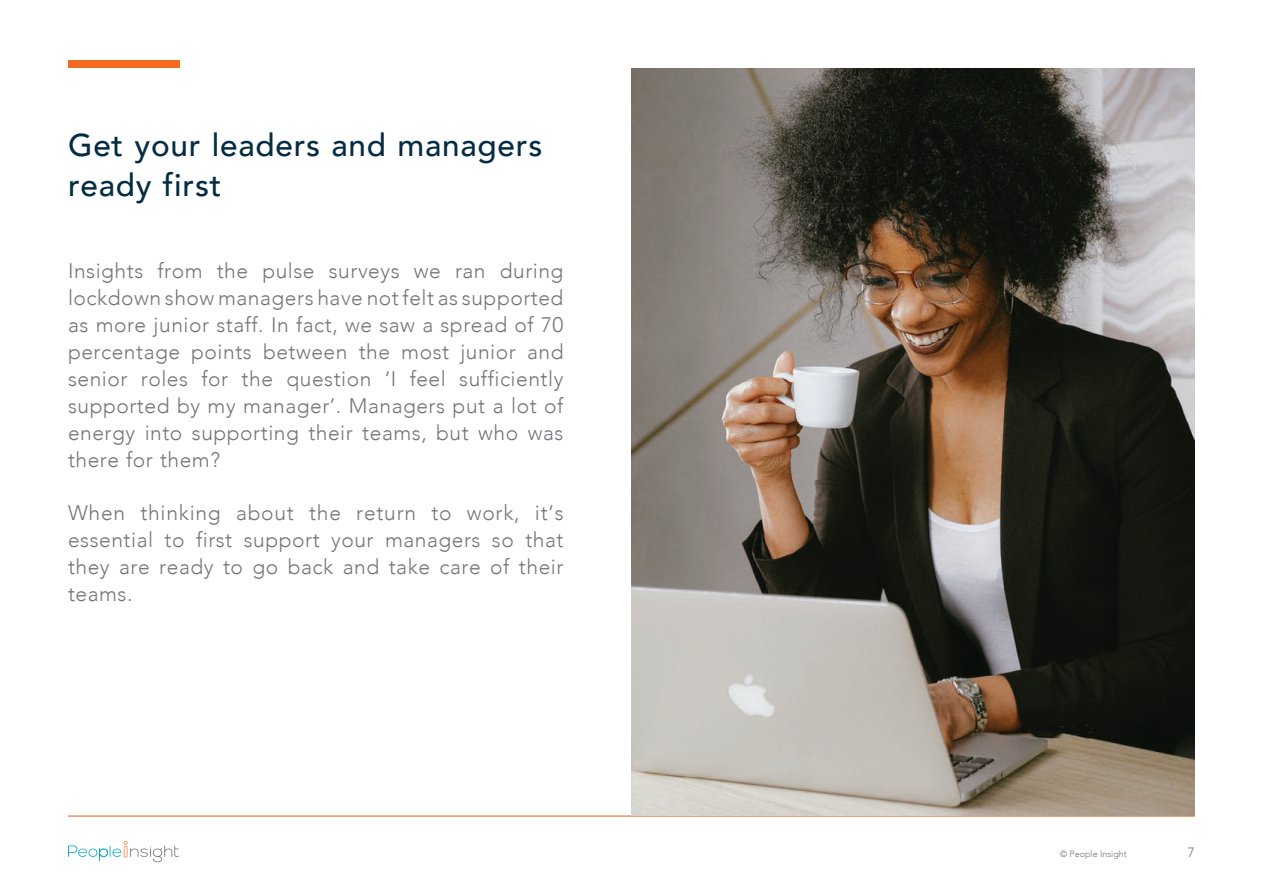
<style>
.page{position:relative;width:1263px;height:893px;background:#fff}
.page>*{position:absolute;margin:0;border:0;box-sizing:border-box;transform-origin:0 0}
.t1{font:500 31.5px/40.5px "Avenir";letter-spacing:.025em;color:#052c42}
.t2{font:300 21px/27px "Avenir";letter-spacing:.025em;color:#75757e;text-align:justify}
.t3{font:300 13.5px "Avenir";color:#75757e}
.t4{font:300 9px "Avenir";color:#75757e}
</style>
<div class="page">
<svg style="left:68px;top:841px;width:111px;height:21px"></svg>
<hr style="left:68px;top:815px;width:1127px;height:2px;background:#f36a23">
<div style="left:68px;top:60px;width:111px;height:8px;background:#f36a23"></div>
<img style="left:631px;top:68px;width:564px;height:747px">
<p class="t1" style="left:68px;top:123px;width:476px">Get your leaders and managers ready first</p>
<p class="t2" style="left:68px;top:258px;width:497px">Insights from the pulse surveys we ran during lockdown show managers have not felt as supported as more junior staff. In fact, we saw a spread of 70 percentage points between the most junior and senior roles for the question ‘I feel sufficiently supported by my manager’. Managers put a lot of energy into supporting their teams, but who was there for them?</p>
<p class="t2" style="left:68px;top:499px;width:497px">When thinking about the return to work, it’s essential to first support your managers so that they are ready to go back and take care of their teams.</p>
<p class="t4" style="left:1060px;top:849px;width:68px">© People Insight</p>
<p class="t3" style="left:1188px;top:844px;width:9px">7</p>
</div>
